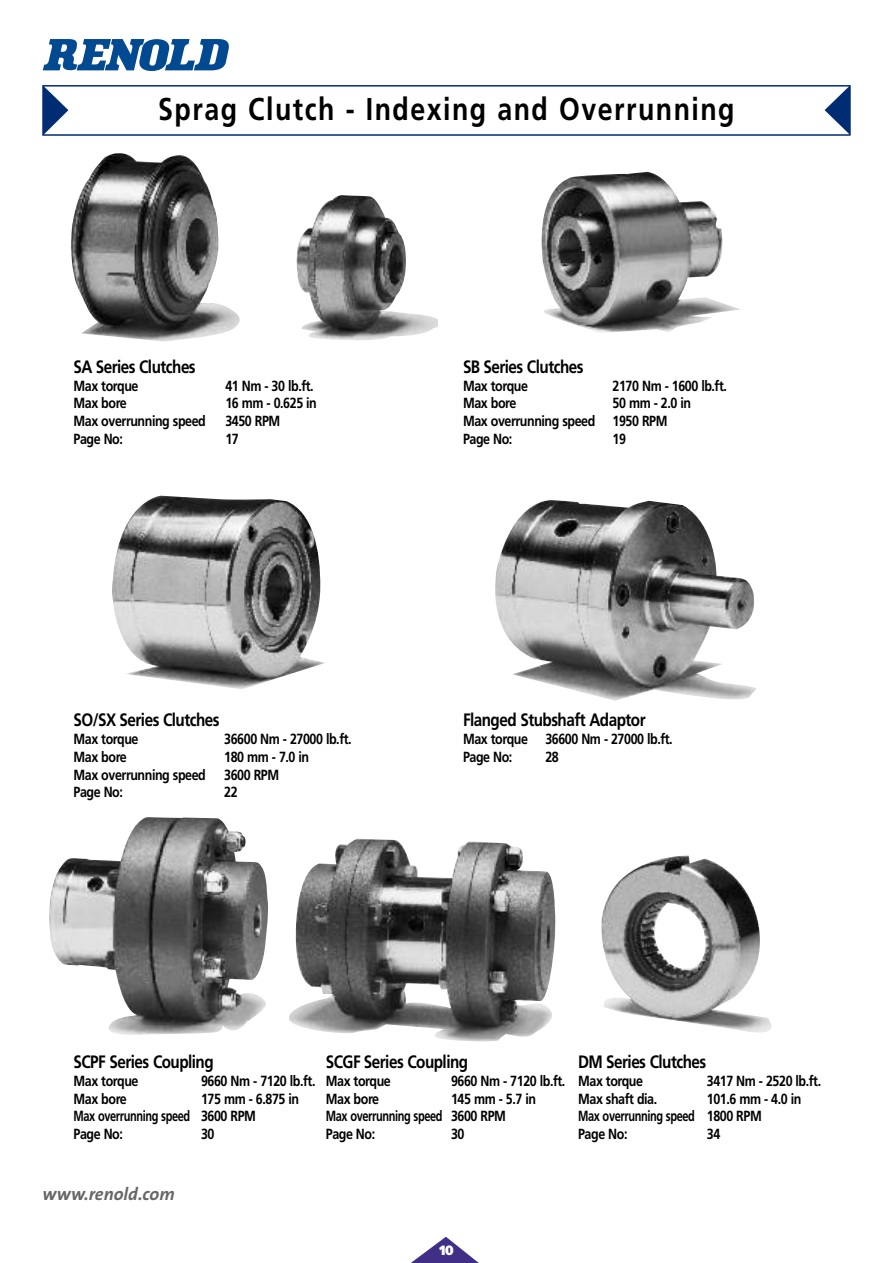
<style>
.page{position:relative;width:893px;height:1263px;background:#fff}
.page>*{position:absolute;margin:0;border:0;box-sizing:border-box;transform-origin:0 0}
.t1{font:700 31.5px "Frutiger CE";letter-spacing:.055em;color:#000;scale:.85 1}
.t2{font:700 18px "Frutiger CE";letter-spacing:-.035em;color:#000;scale:.85 1}
.t3{font:italic 700 18px "The Sans B7";color:#666}
.t4{font:700 14.7px/17.9px "Frutiger CE";letter-spacing:-.035em;color:#000;scale:.85 1}
.t5{font:900 13.5px "Frutiger";color:#fff;scale:.85 1}
</style>
<div class="page">
<svg style="left:43px;top:39px;width:186px;height:32px"></svg>
<svg style="left:411px;top:1237px;width:68px;height:26px"></svg>
<div style="left:43px;top:85px;width:807px;height:51px;border:2px solid #002c74"></div>
<svg style="left:43px;top:85px;width:25px;height:51px"></svg>
<svg style="left:825px;top:85px;width:25px;height:50px"></svg>
<img style="left:70px;top:153px;width:368px;height:189px">
<img style="left:541px;top:172px;width:199px;height:161px">
<img style="left:112px;top:496px;width:213px;height:193px">
<img style="left:495px;top:499px;width:262px;height:202px">
<img style="left:49px;top:817px;width:219px;height:218px">
<img style="left:289px;top:839px;width:267px;height:203px">
<img style="left:601px;top:855px;width:171px;height:178px">
<h1 class="t1" style="left:158px;top:97px;width:680px">Sprag Clutch - Indexing and Overrunning</h1>
<p class="t2" style="left:74px;top:359px;width:145px">SA Series Clutches</p>
<p class="t4" style="left:74px;top:378px;width:78px">Max torque</p>
<p class="t4" style="left:225px;top:378px;width:105px">41 Nm - 30 lb.ft.</p>
<p class="t4" style="left:74px;top:396px;width:64px">Max bore</p>
<p class="t4" style="left:225px;top:396px;width:109px">16 mm - 0.625 in</p>
<p class="t4" style="left:74px;top:413px;width:157px">Max overrunning speed</p>
<p class="t4" style="left:225px;top:413px;width:66px">3450 RPM</p>
<p class="t4" style="left:74px;top:431px;width:60px">Page No:</p>
<p class="t4" style="left:225px;top:431px;width:17px">17</p>
<p class="t2" style="left:74px;top:713px;width:173px">SO/SX Series Clutches</p>
<p class="t4" style="left:74px;top:731px;width:78px">Max torque</p>
<p class="t4" style="left:224px;top:731px;width:151px">36600 Nm - 27000 lb.ft.</p>
<p class="t4" style="left:74px;top:749px;width:64px">Max bore</p>
<p class="t4" style="left:74px;top:749px;width:279px;text-indent:151px">180 mm - 7.0 in<br>Max overrunning speed 3600 RPM<br>Page No:</p>
<p class="t4" style="left:224px;top:784px;width:17px">22</p>
<p class="t2" style="left:463px;top:359px;width:143px">SB Series Clutches</p>
<p class="t4" style="left:463px;top:378px;width:78px">Max torque</p>
<p class="t4" style="left:613px;top:378px;width:136px">2170 Nm - 1600 lb.ft.</p>
<p class="t4" style="left:463px;top:396px;width:64px">Max bore</p>
<p class="t4" style="left:463px;top:396px;width:270px;text-indent:150px">50 mm - 2.0 in<br>Max overrunning speed 1950 RPM<br>Page No:</p>
<p class="t4" style="left:613px;top:431px;width:17px">19</p>
<p class="t2" style="left:463px;top:713px;width:216px">Flanged Stubshaft Adaptor</p>
<p class="t4" style="left:463px;top:731px;width:248px">Max torque 36600 Nm - 27000 lb.ft.<br>Page No:</p>
<p class="t4" style="left:545px;top:749px;width:17px">28</p>
<p class="t2" style="left:74px;top:1054px;width:166px">SCPF Series Coupling</p>
<p class="t4" style="left:74px;top:1073px;width:78px">Max torque</p>
<p class="t4" style="left:201px;top:1073px;width:136px">9660 Nm - 7120 lb.ft.</p>
<p class="t4" style="left:74px;top:1091px;width:64px">Max bore</p>
<p class="t4" style="left:74px;top:1091px;width:267px;text-indent:128px">175 mm - 6.875 in<br>Max overrunning speed 3600 RPM<br>Page No:</p>
<p class="t4" style="left:201px;top:1126px;width:17px">30</p>
<p class="t2" style="left:326px;top:1054px;width:169px">SCGF Series Coupling</p>
<p class="t4" style="left:326px;top:1073px;width:78px">Max torque</p>
<p class="t4" style="left:451px;top:1073px;width:136px">9660 Nm - 7120 lb.ft.</p>
<p class="t4" style="left:326px;top:1091px;width:64px">Max bore</p>
<p class="t4" style="left:326px;top:1091px;width:249px;text-indent:125px">145 mm - 5.7 in<br>Max overrunning speed 3600 RPM<br>Page No:</p>
<p class="t4" style="left:451px;top:1126px;width:17px">30</p>
<p class="t2" style="left:578px;top:1054px;width:152px">DM Series Clutches</p>
<p class="t4" style="left:578px;top:1073px;width:78px">Max torque</p>
<p class="t4" style="left:707px;top:1073px;width:136px">3417 Nm - 2520 lb.ft.</p>
<p class="t4" style="left:578px;top:1091px;width:95px">Max shaft dia.</p>
<p class="t4" style="left:578px;top:1091px;width:264px;text-indent:129px">101.6 mm - 4.0 in<br>Max overrunning speed 1800 RPM<br>Page No:</p>
<p class="t4" style="left:707px;top:1126px;width:17px">34</p>
<p class="t3" style="left:43px;top:1184px;width:134px">www.renold.com</p>
<p class="t5" style="left:439px;top:1245px;width:18px">10</p>
</div>
